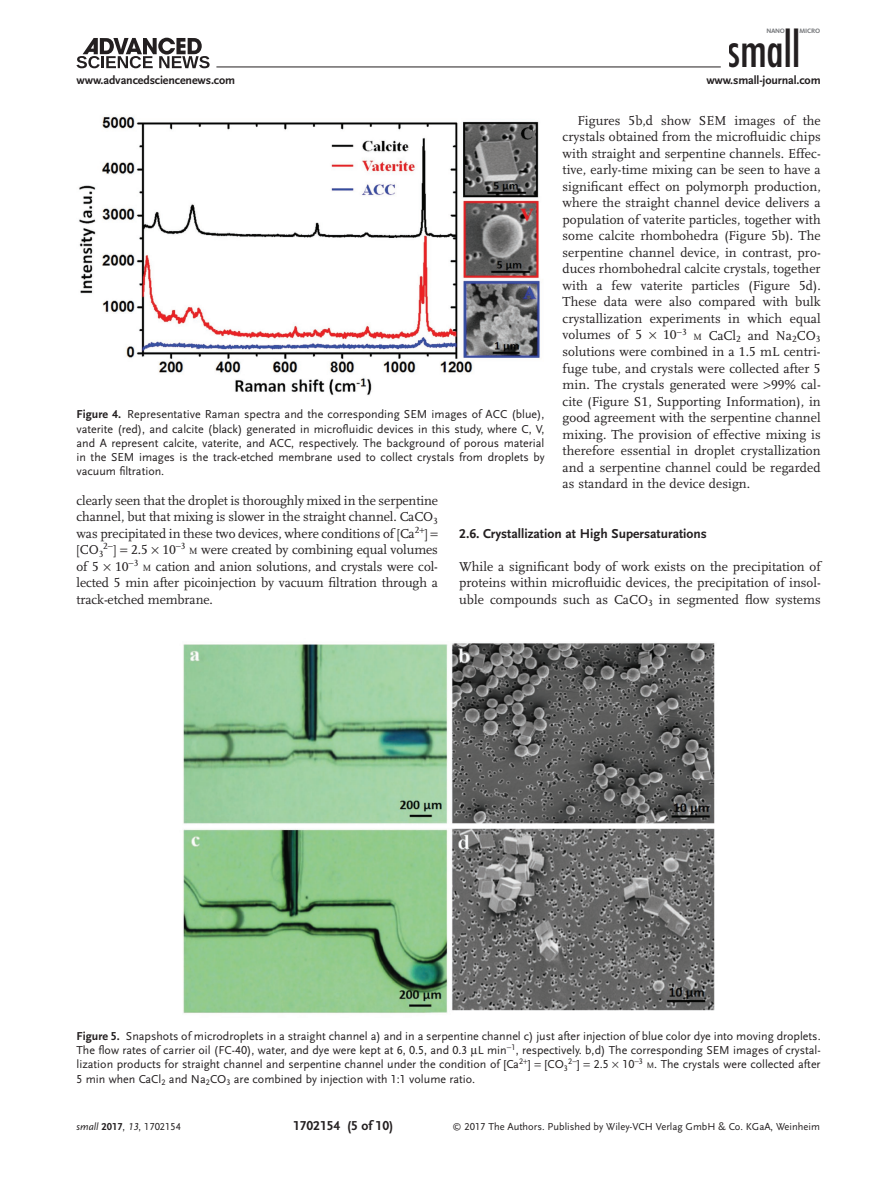
<style>
.page{position:relative;width:893px;height:1191px;background:#fff}
.page>*{position:absolute;margin:0;border:0;box-sizing:border-box;transform-origin:0 0}
.t1{font:500 condensed 46.35px "Futura";letter-spacing:-.015em;color:#231f20;scale:.95 1}
.t2{font:13.5px/16.5px "Scala LF";letter-spacing:-.005em;color:#231f20;text-align:justify}
.t3{font:700 13.5px "Scala Sans LF";color:#231f20}
.t4{font:12px/14.2px "Scala Sans LF";color:#231f20;text-align:justify}
.t5{font:700 12px "Scala Sans LF";letter-spacing:-.01em;color:#231f20}
.t6{font:10.5px "Scala Sans LF";color:#231f20}
.t7{font:700 6.6px "Kievit OT";letter-spacing:-.035em;color:#76787b}
.s1{font-size:9.45px}
.s2{font-weight:700}
.s3{font-size:8.4px}
.s4{font-style:italic}
.s5{font-size:9px}
</style>
<div class="page">
<svg style="left:77px;top:38px;width:133px;height:30px"></svg>
<hr style="left:216px;top:67px;width:505px;height:1px;background:#231f20">
<img style="left:79px;top:116px;width:461px;height:279px">
<img style="left:183px;top:643px;width:532px;height:371px">
<h1 class="t1" style="left:728px;top:20px;width:78px">small</h1>
<p class="t7" style="left:766px;top:27px;width:20px">NANO</p>
<p class="t7" style="left:799px;top:27px;width:22px">MICRO</p>
<p class="t5" style="left:77px;top:73px;width:160px">www.advancedsciencenews.com</p>
<p class="t5" style="left:706px;top:73px;width:116px">www.small-journal.com</p>
<p class="t2" style="left:563px;top:112px;width:260px;text-indent:15px">Figures 5b,d show SEM images of the crystals obtained from the microfluidic chips with straight and serpentine channels. Effec&shy;tive, early-time mixing can be seen to have a significant effect on polymorph production, where the straight channel device delivers a population of vaterite particles, together with some calcite rhombohedra (Figure 5b). The serpentine channel device, in contrast, pro&shy;duces rhombohedral calcite crystals, together with a few vaterite particles (Figure 5d).<br>These data were also compared with bulk crystallization experiments in which equal volumes of 5</p>
<p class="t2" style="left:663px;top:327px;width:25px">10−<sup>3</sup></p>
<p class="t2" style="left:563px;top:327px;width:260px;text-indent:131px"><span class="s1">M</span> CaCl<sub>2</sub> and Na<sub>2</sub>CO<sub>3 </sub>solutions were combined in a 1.5 mL centri&shy;fuge tube, and crystals were collected after 5 min. The crystals generated were 99% cal&shy;cite (Figure S1, Supporting Information), in good agreement with the serpentine channel mixing. The provision of effective mixing is therefore essential in droplet crystallization and a serpentine channel could be regarded as standard in the device design.</p>
<p class="t3" style="left:459px;top:526px;width:249px">2.6. Crystallization at High Supersaturations</p>
<p class="t2" style="left:459px;top:558px;width:363px">While a significant body of work exists on the precipitation of proteins within microfluidic devices, the precipitation of insol&shy;uble compounds such as CaCO<sub>3</sub> in segmented flow systems</p>
<p class="t4" style="left:77px;top:407px;width:470px"><span class="s2">Figure 4.</span> Representative Raman spectra and the corresponding SEM images of ACC (blue), vaterite (red), and calcite (black) generated in microfluidic devices in this study, where C, V, and A represent calcite, vaterite, and ACC, respectively. The background of porous material in the SEM images is the track-etched membrane used to collect crystals from droplets by vacuum filtration.</p>
<p class="t2" style="left:77px;top:492px;width:363px;text-align:left">clearly seen that the droplet is thoroughly mixed in the serpentine channel, but that mixing is slower in the straight channel. CaCO<sub>3 </sub>was precipitated in these two devices, where conditions of [Ca<sup>2</sup> ] [CO<sub>3</sub><sup>2</sup>−] 2.5 10−<sup>3</sup> <span class="s1">M</span> were created by combining equal volumes of 5 10−<sup>3</sup> <span class="s1">M</span> cation and anion solutions, and crystals were col&shy;lected 5 min after picoinjection by vacuum filtration through a track-etched membrane.</p>
<p class="t4" style="left:77px;top:1029px;width:746px"><span class="s2">Figure 5.</span> Snapshots of microdroplets in a straight channel a) and in a serpentine channel c) just after injection of blue color dye into moving droplets.<br>The flow rates of carrier oil (FC-40), water, and dye were kept at 6, 0.5, and 0.3 L min−<sup>1</sup>, respectively. b,d) The corresponding SEM images of crystal&shy;lization products for straight channel and serpentine channel under the condition of [Ca<sup>2</sup> ] [CO<sub>3</sub><sup>2</sup>−] 2.5 10−<sup>3</sup> <span class="s3">m</span>. The crystals were collected after 5 min when CaCl<sub>2</sub> and Na<sub>2</sub>CO<sub>3</sub> are combined by injection with 1:1 volume ratio.</p>
<p class="t6" style="left:77px;top:1121px;width:106px"><span class="s4">small</span> <span class="s2">2017</span>, <span class="s4">13</span>, 1702154</p>
<p class="t3" style="left:293px;top:1118px;width:102px">1702154 (5 of 10)</p>
<p class="t6" style="left:452px;top:1121px;width:369px"><span class="s5">©</span> 2017 The Authors. Published by Wiley-VCH Verlag GmbH &amp; Co. KGaA, Weinheim</p>
</div>
